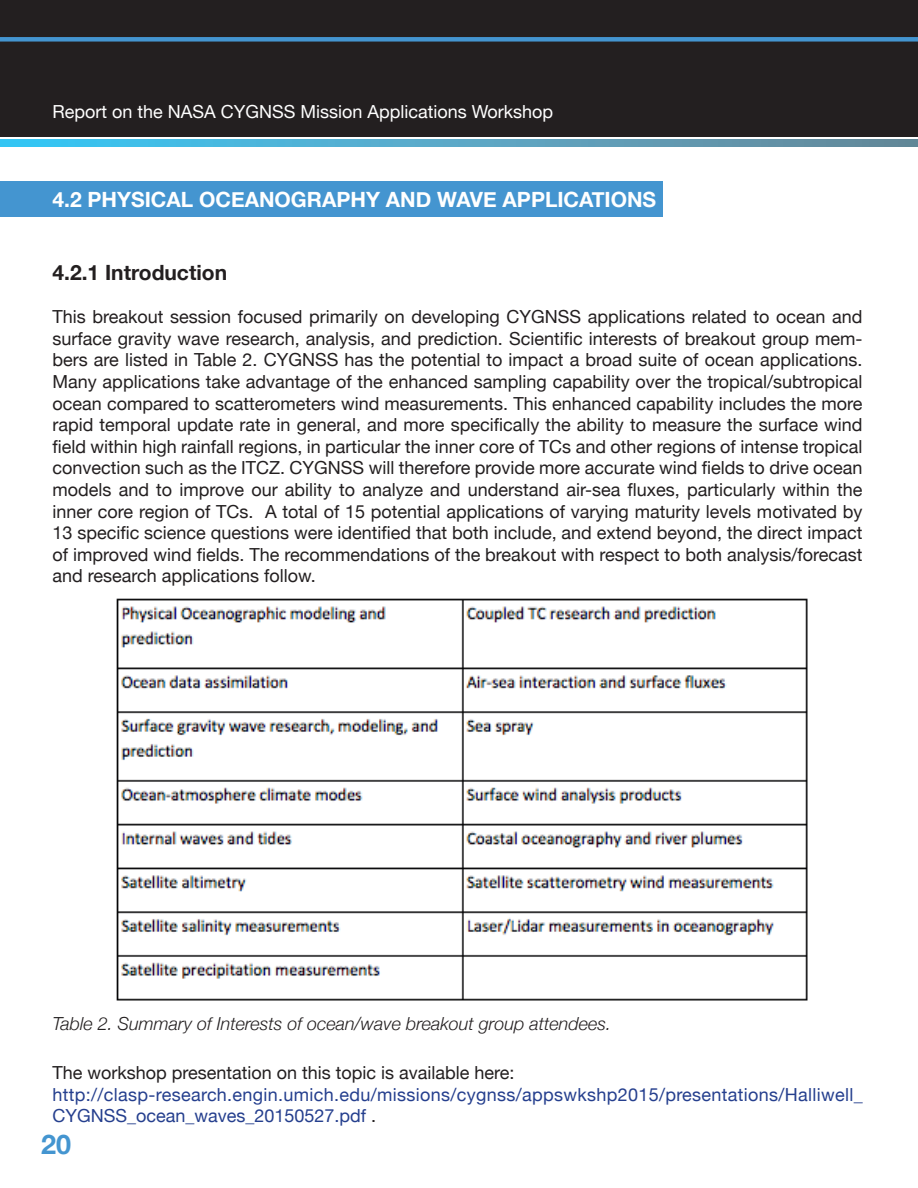
<style>
.page{position:relative;width:918px;height:1188px;background:#fff}
.page>*{position:absolute;margin:0;border:0;box-sizing:border-box;transform-origin:0 0}
.t1{font:700 27px "Helvetica Neue";color:#4495d0}
.Section{font:700 21px "Helvetica Neue";color:#fff}
.t2{font:700 21px "Helvetica Neue";color:#231f20}
.t3{font:18px/21.6px "Helvetica Neue";color:#231f20;text-align:justify}
.t4{font:18px/21.6px "Helvetica Neue";letter-spacing:.02em;color:#253f8e}
.t5{font:italic 300 18px "Helvetica Neue";color:#231f20}
.t6{font:18px "Helvetica Neue";color:#fff}
.s1{color:#231f20}
</style>
<div class="page">
<div style="left:0;top:0;width:918px;height:137px;background:#231f20"></div>
<svg style="left:0;top:140px;width:918px;height:7px;background:#54a7c6"></svg>
<div style="left:0;top:37px;width:918px;height:5px;background:#4495d0"></div>
<div style="left:0;top:181px;width:662px;height:36px;background:#4495d0"></div>
<img style="left:116px;top:598px;width:692px;height:403px">
<p class="t6" style="left:52px;top:99px;width:502px">Report on the NASA CYGNSS Mission Applications Workshop</p>
<p class="Section" style="left:52px;top:183px;width:605px">4.2 PHYSICAL OCEANOGRAPHY AND WAVE APPLICATIONS</p>
<p class="t2" style="left:52px;top:256px;width:176px">4.2.1 Introduction</p>
<p class="t3" style="left:52px;top:307px;width:812px">This breakout session focused primarily on developing CYGNSS applications related to ocean and surface gravity wave research, analysis, and prediction. Scientific interests of breakout group mem&shy;bers are listed in Table 2. CYGNSS has the potential to impact a broad suite of ocean applications.<br>Many applications take advantage of the enhanced sampling capability over the tropical/subtropical ocean compared to scatterometers wind measurements. This enhanced capability includes the more rapid temporal update rate in general, and more specifically the ability to measure the surface wind field within high rainfall regions, in particular the inner core of TCs and other regions of intense tropical convection such as the ITCZ. CYGNSS will therefore provide more accurate wind fields to drive ocean models and to improve our ability to analyze and understand air-sea fluxes, particularly within the inner core region of TCs. A total of 15 potential applications of varying maturity levels motivated by 13 specific science questions were identified that both include, and extend beyond, the direct impact of improved wind fields. The recommendations of the breakout with respect to both analysis/forecast and research applications follow.</p>
<p class="t5" style="left:52px;top:1009px;width:560px">Table 2. Summary of Interests of ocean/wave breakout group attendees.</p>
<p class="t3" style="left:52px;top:1063px;width:464px">The workshop presentation on this topic is available here:</p>
<p class="t4" style="left:52px;top:1085px;width:812px">http://clasp-research.engin.umich.edu/missions/cygnss/appswkshp2015/presentations/Halliwell_<br>CYGNSS_ocean_waves_20150527.pdf <span class="s1">.</span></p>
<h1 class="t1" style="left:41px;top:1124px;width:32px">20</h1>
</div>
